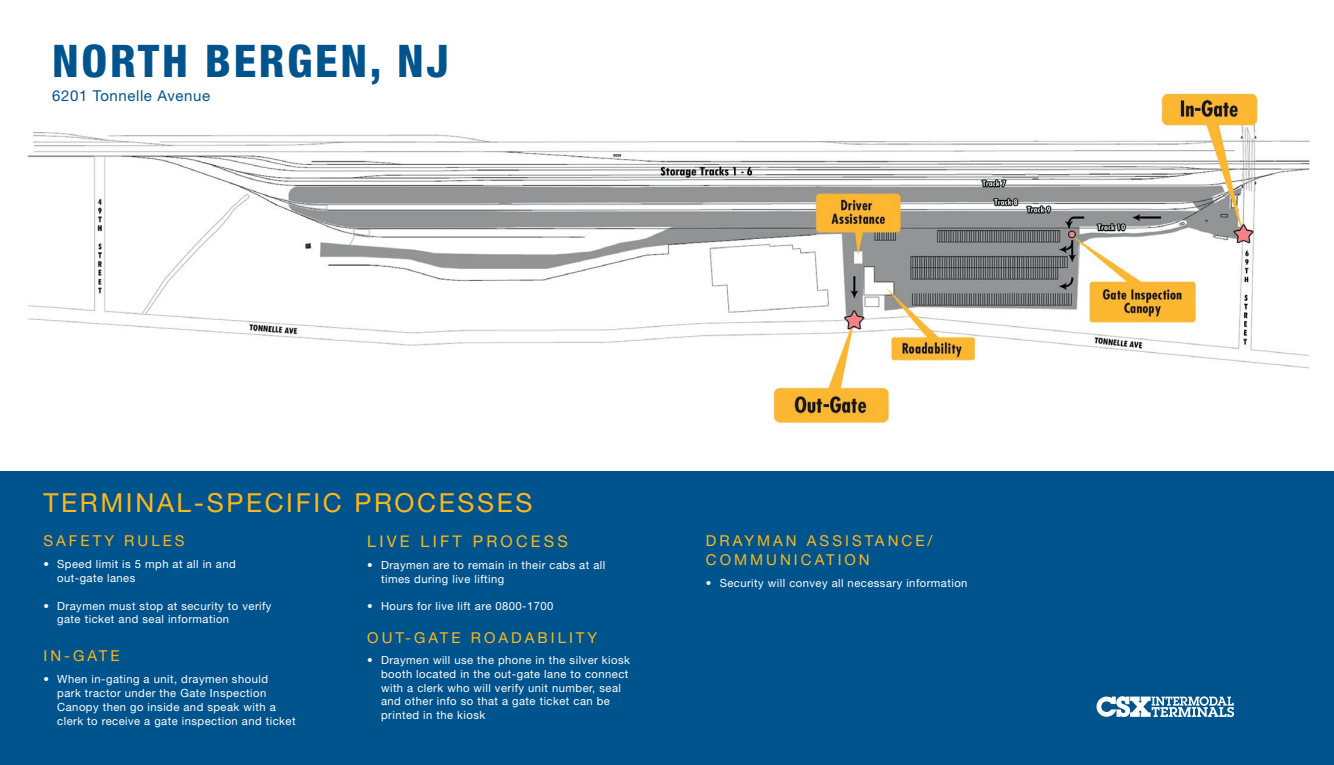
<style>
.page{position:relative;width:1334px;height:765px;background:#fff}
.page>*{position:absolute;margin:0;border:0;box-sizing:border-box;transform-origin:0 0}
.t1{font:800 condensed 45px "Helvetica Neue LT Std";letter-spacing:.06em;color:#00548e}
.t2{font:26.25px "Helvetica Neue LT Std";letter-spacing:.1em;color:#fdb71b}
.t3{font:16.12px "Helvetica Neue LT Std";letter-spacing:.2em;color:#fdb71b}
.t4{font:15px/18.8px "Helvetica Neue LT Std";letter-spacing:.2em;color:#fdb71b}
.t5{font:15px "Helvetica Neue LT Std";letter-spacing:.04em;color:#00548e}
.t6{font:11.25px/13.8px "Helvetica Neue LT Std";letter-spacing:.04em;color:#fff}
</style>
<div class="page">
<img style="left:0;top:92px;width:1333px;height:380px">
<div style="left:0;top:472px;width:1333px;height:293px;background:#00548e"></div>
<svg style="left:1096px;top:696px;width:137px;height:21px"></svg>
<p class="t1" style="left:52px;top:33px;width:398px">NORTH BERGEN, NJ</p>
<p class="t5" style="left:52px;top:87px;width:159px">6201 Tonnelle Avenue</p>
<p class="t2" style="left:43px;top:487px;width:490px">TERMINAL-SPECIFIC PROCESSES</p>
<p class="t4" style="left:43px;top:531px;width:143px">SAFETY RULES</p>
<p class="t6" style="left:43px;top:557px;width:194px">• Speed limit is 5 mph at all in and</p>
<p class="t6" style="left:57px;top:571px;width:80px">out-gate lanes</p>
<p class="t6" style="left:57px;top:599px;width:216px;text-indent:-14px">• Draymen must stop at security to verify gate ticket and seal information</p>
<p class="t4" style="left:43px;top:646px;width:78px">IN-GATE</p>
<p class="t6" style="left:57px;top:672px;width:240px;text-indent:-14px">• When in-gating a unit, draymen should<br>park tractor under the Gate Inspection Canopy then go inside and speak with a clerk to receive a gate inspection and ticket</p>
<p class="t3" style="left:367px;top:531px;width:202px">LIVE LIFT PROCESS</p>
<p class="t6" style="left:381px;top:558px;width:226px;text-indent:-14px">• Draymen are to remain in their cabs at all times during live lifting</p>
<p class="t6" style="left:367px;top:599px;width:188px">• Hours for live lift are 0800-1700</p>
<p class="t4" style="left:367px;top:628px;width:231px">OUT-GATE ROADABILITY</p>
<p class="t6" style="left:381px;top:653px;width:250px;text-indent:-14px">• Draymen will use the phone in the silver kiosk booth located in the out-gate lane to connect with a clerk who will verify unit number, seal and other info so that a gate ticket can be printed in the kiosk</p>
<p class="t4" style="left:705px;top:531px;width:228px">DRAYMAN ASSISTANCE/<br>COMMUNICATION</p>
<p class="t6" style="left:705px;top:576px;width:263px">• Security will convey all necessary information</p>
</div>
